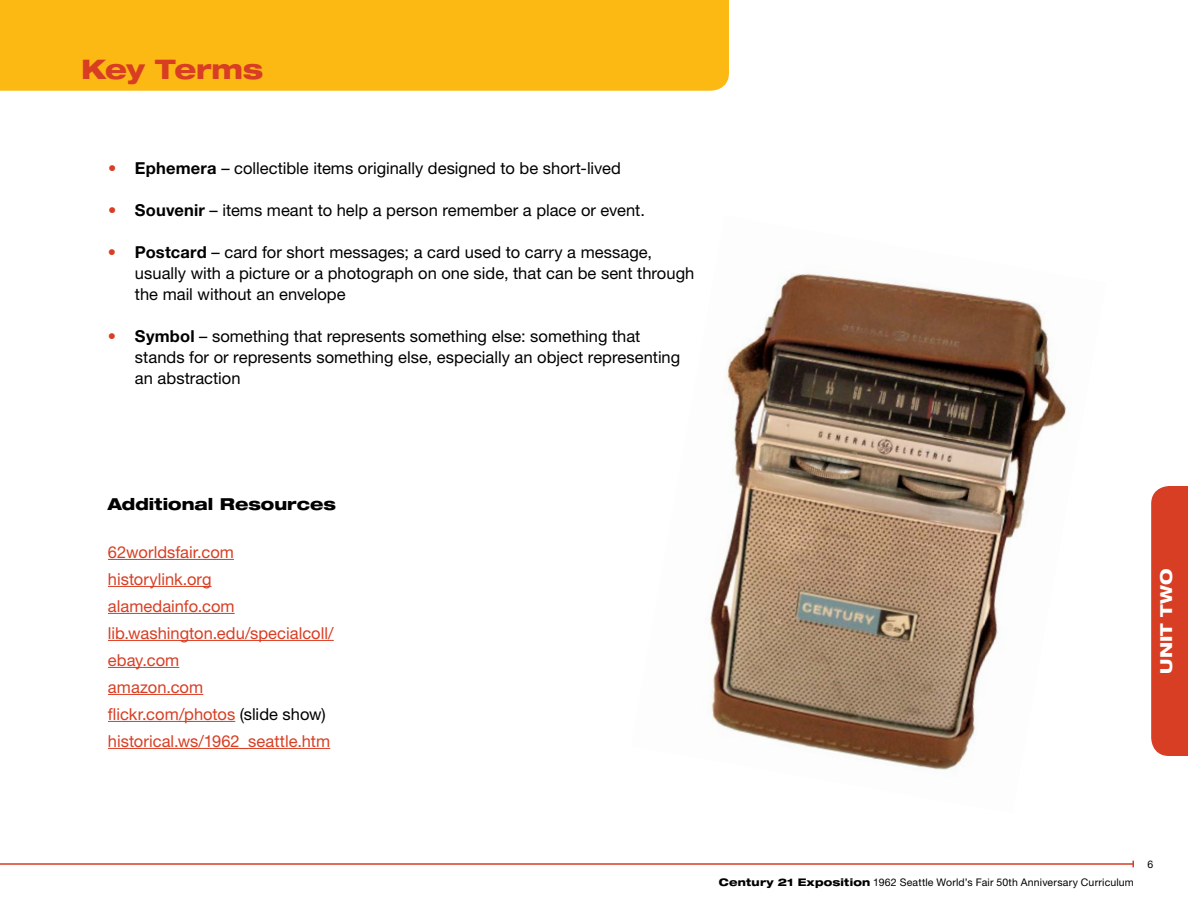
<style>
.page{position:relative;width:1188px;height:918px;background:#fff}
.page>*{position:absolute;margin:0;border:0;box-sizing:border-box;transform-origin:0 0}
.t1{font:800 expanded 27px "Helvetica Neue LT Std";letter-spacing:-.02em;color:#d83e23}
.t2{font:16.5px/21px "Helvetica Neue LT Std";color:#000}
.t3{font:16.5px/27px "Helvetica Neue LT Std";color:#d83e23}
.t4{font:800 expanded 16.5px "Helvetica Neue LT Std";color:#000}
.t5{font:800 expanded 16.5px "Helvetica Neue LT Std";color:#fff}
.t6{font:10.5px "Helvetica Neue LT Std";letter-spacing:.015em;color:#000}
.s1{color:#d83e23}
.s2{font-weight:700}
.s3{color:#000}
.s4{font-weight:800;font-stretch:expanded}
</style>
<div class="page">
<div style="left:1151px;top:486px;width:37px;height:270px;background:#d83e23"></div>
<hr style="left:0;top:863px;width:1133px;height:2px;background:#d83e23">
<svg style="left:1132px;top:861px;width:2px;height:6px"></svg>
<img style="left:709px;top:273px;width:358px;height:497px">
<div style="left:0;top:0;width:729px;height:91px;background:#fdb913"></div>
<hr style="left:108px;top:559px;width:126px;height:1px;background:#d83e23">
<hr style="left:108px;top:586px;width:104px;height:1px;background:#d83e23">
<hr style="left:108px;top:613px;width:127px;height:1px;background:#d83e23">
<hr style="left:108px;top:640px;width:226px;height:1px;background:#d83e23">
<hr style="left:108px;top:667px;width:71px;height:1px;background:#d83e23">
<hr style="left:108px;top:694px;width:95px;height:1px;background:#d83e23">
<hr style="left:108px;top:721px;width:127px;height:1px;background:#d83e23">
<hr style="left:108px;top:748px;width:222px;height:1px;background:#d83e23">
<h1 class="t1" style="left:81px;top:52px;width:184px">Key Terms</h1>
<p class="t2" style="left:108px;top:157px;width:515px"><span class="s1">•</span> <span class="s2">Ephemera</span> – collectible items originally designed to be short-lived</p>
<p class="t2" style="left:108px;top:199px;width:539px"><span class="s1">•</span> <span class="s2">Souvenir</span> – items meant to help a person remember a place or event.</p>
<p class="t2" style="left:135px;top:241px;width:561px;text-indent:-27px"><span class="s1">•</span> <span class="s2">Postcard</span> – card for short messages; a card used to carry a message, usually with a picture or a photograph on one side, that can be sent through the mail without an envelope</p>
<p class="t2" style="left:135px;top:325px;width:547px;text-indent:-27px"><span class="s1">•</span> <span class="s2">Symbol</span> – something that represents something else: something that stands for or represents something else, especially an object representing an abstraction</p>
<p class="t4" style="left:108px;top:493px;width:230px">Additional Resources</p>
<p class="t3" style="left:108px;top:538px;width:227px">62worldsfair.com historylink.org alamedainfo.com lib.washington.edu/specialcoll/ ebay.com<br>amazon.com flickr.com/photos <span class="s3">(slide show) </span>historical.ws/1962_seattle.htm</p>
<p class="t5" style="left:1156px;top:674px;width:107px;rotate:-90deg">unit two</p>
<p class="t6" style="left:719px;top:876px;width:417px"><span class="s4">Century 21 Exposition</span> 1962 Seattle World’s Fair 50th Anniversary Curriculum</p>
<p class="t6" style="left:1148px;top:858px;width:7px">6</p>
</div>
